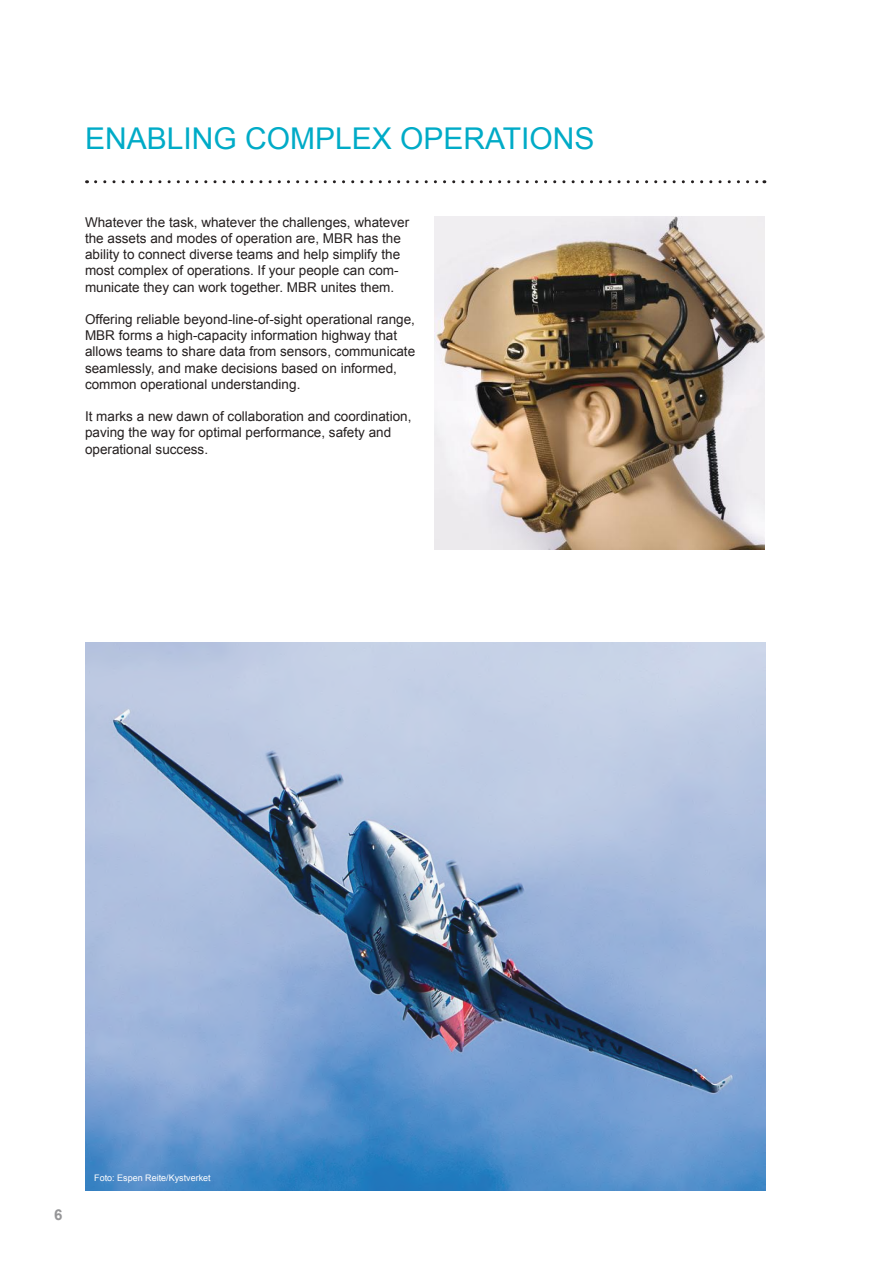
<style>
.page{position:relative;width:893px;height:1263px;background:#fff}
.page>*{position:absolute;margin:0;border:0;box-sizing:border-box;transform-origin:0 0}
.t1{font:30px "Arial";color:#00abc7}
.t2{font:700 15px "Arial";color:#969698}
.t3{font:13.5px/16.2px "Arial";color:#241f1f}
.t4{font:9px "Arial";color:#fff}
</style>
<div class="page">
<img style="left:85px;top:643px;width:680px;height:548px">
<img style="left:435px;top:217px;width:330px;height:333px">
<svg style="left:96px;top:180px;width:669px;height:3px"></svg>
<h1 class="t1" style="left:85px;top:119px;width:511px">ENABLING COMPLEX OPERATIONS</h1>
<p class="t3" style="left:85px;top:214px;width:326px">Whatever the task, whatever the challenges, whatever the assets and modes of operation are, MBR has the ability to connect diverse teams and help simplify the most complex of operations. If your people can com&shy;municate they can work together. MBR unites them.</p>
<p class="t3" style="left:85px;top:311px;width:332px">Offering reliable beyond-line-of-sight operational range, MBR forms a high-capacity information highway that allows teams to share data from sensors, communicate seamlessly, and make decisions based on informed, common operational understanding.</p>
<p class="t3" style="left:85px;top:408px;width:328px">It marks a new dawn of collaboration and coordination, paving the way for optimal performance, safety and operational success.</p>
<p class="t2" style="left:54px;top:1204px;width:10px">6</p>
<p class="t4" style="left:94px;top:1172px;width:118px">Foto: Espen Reite/Kystverket</p>
</div>
